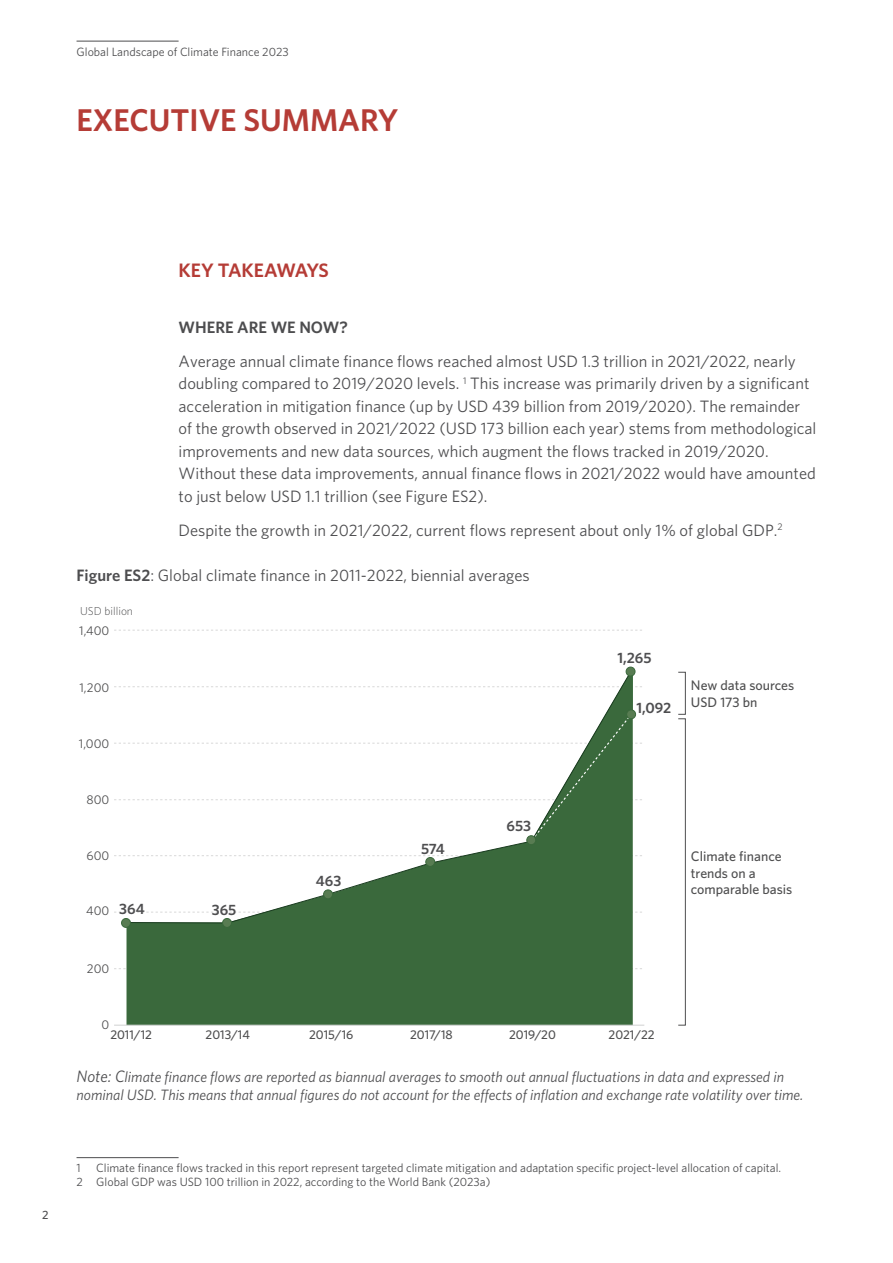
<style>
.page{position:relative;width:893px;height:1263px;background:#fff}
.page>*{position:absolute;margin:0;border:0;box-sizing:border-box;transform-origin:0 0}
.t1{font:600 31.5px "Whitney";color:#b53c36}
.t2{font:600 19.5px "Whitney";letter-spacing:-.015em;color:#b53c36}
.t3{font:16.5px/22.5px "Whitney";color:#4d4d4f}
.t4{font:600 16.5px "Whitney";color:#4d4d4f}
.t5{font:italic 15px/18px "Whitney";color:#4d4d4f}
.t6{font:600 15px "Whitney";color:#4e4e50}
.t7{font:500 13.8px/16.6px "Whitney";color:#4e4e4f}
.t8{font:500 12.75px "Whitney";color:#4e4e4f}
.t9{font:12.75px "Whitney";color:#4e4e4f}
.t10{font:12px/14.4px "Whitney";color:#4d4d4f}
.t11{font:500 12px "Whitney";color:#4d4d4f}
.t12{font:300 11.55px "Whitney";color:#4e4e4f}
.s1{font-weight:600}
.s2{font-size:16.5px}
</style>
<div class="page">
<hr style="left:77px;top:41px;width:102px;height:1px;background:#4d4d4f">
<svg style="left:114px;top:968px;width:528px;height:1px"></svg>
<svg style="left:114px;top:911px;width:528px;height:2px"></svg>
<svg style="left:114px;top:855px;width:528px;height:1px"></svg>
<svg style="left:114px;top:630px;width:528px;height:1px"></svg>
<div style="left:127px;top:841px;width:506px;height:184px;background:#3a693c"></div>
<hr style="left:114px;top:1025px;width:530px;height:1px;background:#d0d1d1">
<svg style="left:114px;top:668px;width:528px;height:173px"></svg>
<svg style="left:126px;top:673px;width:504px;height:251px"></svg>
<div style="left:426px;top:857px;width:9px;height:9px;background:#587c52;border-radius:4px"></div>
<div style="left:425px;top:857px;width:10px;height:10px;border:1px solid #39683b;border-radius:4px"></div>
<div style="left:626px;top:667px;width:9px;height:9px;background:#587c52;border-radius:4px"></div>
<div style="left:626px;top:667px;width:9px;height:9px;border:1px solid #39683b;border-radius:4px"></div>
<div style="left:627px;top:710px;width:9px;height:9px;background:#587c52;border-radius:4px"></div>
<div style="left:626px;top:709px;width:10px;height:10px;border:1px solid #39683b;border-radius:4px"></div>
<div style="left:223px;top:918px;width:8px;height:9px;background:#587c52;border-radius:4px"></div>
<div style="left:222px;top:918px;width:10px;height:10px;border:1px solid #39683b;border-radius:4px"></div>
<div style="left:324px;top:890px;width:8px;height:9px;background:#587c52;border-radius:4px"></div>
<div style="left:323px;top:889px;width:10px;height:10px;border:1px solid #39683b;border-radius:4px"></div>
<div style="left:122px;top:918px;width:8px;height:9px;background:#587c52;border-radius:4px"></div>
<div style="left:121px;top:918px;width:10px;height:10px;border:1px solid #39683b;border-radius:4px"></div>
<div style="left:527px;top:836px;width:9px;height:9px;background:#587c52;border-radius:4px"></div>
<div style="left:526px;top:835px;width:10px;height:10px;border:1px solid #39683b;border-radius:4px"></div>
<div style="left:678px;top:672px;width:8px;height:43px;border:1px solid #4e4e4f"></div>
<div style="left:678px;top:718px;width:8px;height:307px;border:1px solid #4e4e4f"></div>
<hr style="left:77px;top:1157px;width:102px;height:1px;background:#4d4d4f">
<p class="t10" style="left:77px;top:45px;width:214px">Global Landscape of Climate Finance 2023</p>
<h1 class="t1" style="left:77px;top:99px;width:323px">EXECUTIVE SUMMARY</h1>
<p class="t11" style="left:42px;top:1207px;width:8px">2</p>
<p class="t2" style="left:179px;top:257px;width:152px">KEY TAKEAWAYS</p>
<p class="t4" style="left:179px;top:316px;width:171px">WHERE ARE WE NOW?</p>
<p class="t3" style="left:179px;top:349px;width:639px">Average annual climate finance flows reached almost USD 1.3 trillion in 2021/2022, nearly doubling compared to 2019/2020 levels. <sup>1</sup> This increase was primarily driven by a significant acceleration in mitigation finance (up by USD 439 billion from 2019/2020). The remainder of the growth observed in 2021/2022 (USD 173 billion each year) stems from methodological improvements and new data sources, which augment the flows tracked in 2019/2020.<br>Without these data improvements, annual finance flows in 2021/2022 would have amounted to just below USD 1.1 trillion (see Figure ES2).</p>
<p class="t3" style="left:179px;top:518px;width:605px">Despite the growth in 2021/2022, current flows represent about only 1% of global GDP.<sup>2</sup></p>
<p class="t3" style="left:77px;top:563px;width:455px"><span class="s1">Figure ES2</span>: Global climate finance in 2011-2022, biennial averages</p>
<p class="t12" style="left:80px;top:604px;width:54px">USD billion</p>
<p class="t9" style="left:79px;top:622px;width:32px">1,400</p>
<p class="t9" style="left:79px;top:679px;width:31px">1,200</p>
<p class="t9" style="left:79px;top:735px;width:32px">1,000</p>
<p class="t9" style="left:86px;top:791px;width:24px">800</p>
<p class="t9" style="left:86px;top:847px;width:24px">600</p>
<p class="t9" style="left:86px;top:902px;width:25px">400</p>
<p class="t6" style="left:119px;top:899px;width:27px">364</p>
<p class="t6" style="left:212px;top:899px;width:26px">365</p>
<p class="t9" style="left:87px;top:960px;width:24px">200</p>
<p class="t6" style="left:316px;top:871px;width:27px">463</p>
<p class="t6" style="left:421px;top:839px;width:25px">574</p>
<p class="t6" style="left:506px;top:816px;width:26px">653</p>
<p class="t6" style="left:617px;top:648px;width:36px">1,265</p>
<p class="t6" style="left:636px;top:698px;width:36px">1,092</p>
<p class="t9" style="left:102px;top:1016px;width:9px">0</p>
<p class="t8" style="left:110px;top:1026px;width:43px">2011/12</p>
<p class="t8" style="left:206px;top:1026px;width:46px">2013/14</p>
<p class="t8" style="left:309px;top:1026px;width:46px">2015/16</p>
<p class="t8" style="left:410px;top:1026px;width:44px">2017/18</p>
<p class="t8" style="left:509px;top:1026px;width:48px">2019/20</p>
<p class="t8" style="left:609px;top:1026px;width:47px">2021/22</p>
<p class="t7" style="left:691px;top:677px;width:105px">New data sources<br>USD 173 bn</p>
<p class="t7" style="left:691px;top:848px;width:103px">Climate finance trends on a comparable basis</p>
<p class="t5" style="left:77px;top:1067px;width:728px"><span class="s2">Note: C</span>limate finance flows are reported as biannual averages to smooth out annual fluctuations in data and expressed in nominal USD. This means that annual figures do not account for the effects of inflation and exchange rate volatility over time.</p>
<p class="t10" style="left:77px;top:1160px;width:706px;text-indent:20px">Climate finance flows tracked in this report represent targeted climate mitigation and adaptation specific project-level allocation of capital.<br>2 Global GDP was USD 100 trillion in 2022, according to the World Bank (2023a)</p>
<p class="t10" style="left:77px;top:1160px;width:6px">1</p>
</div>
